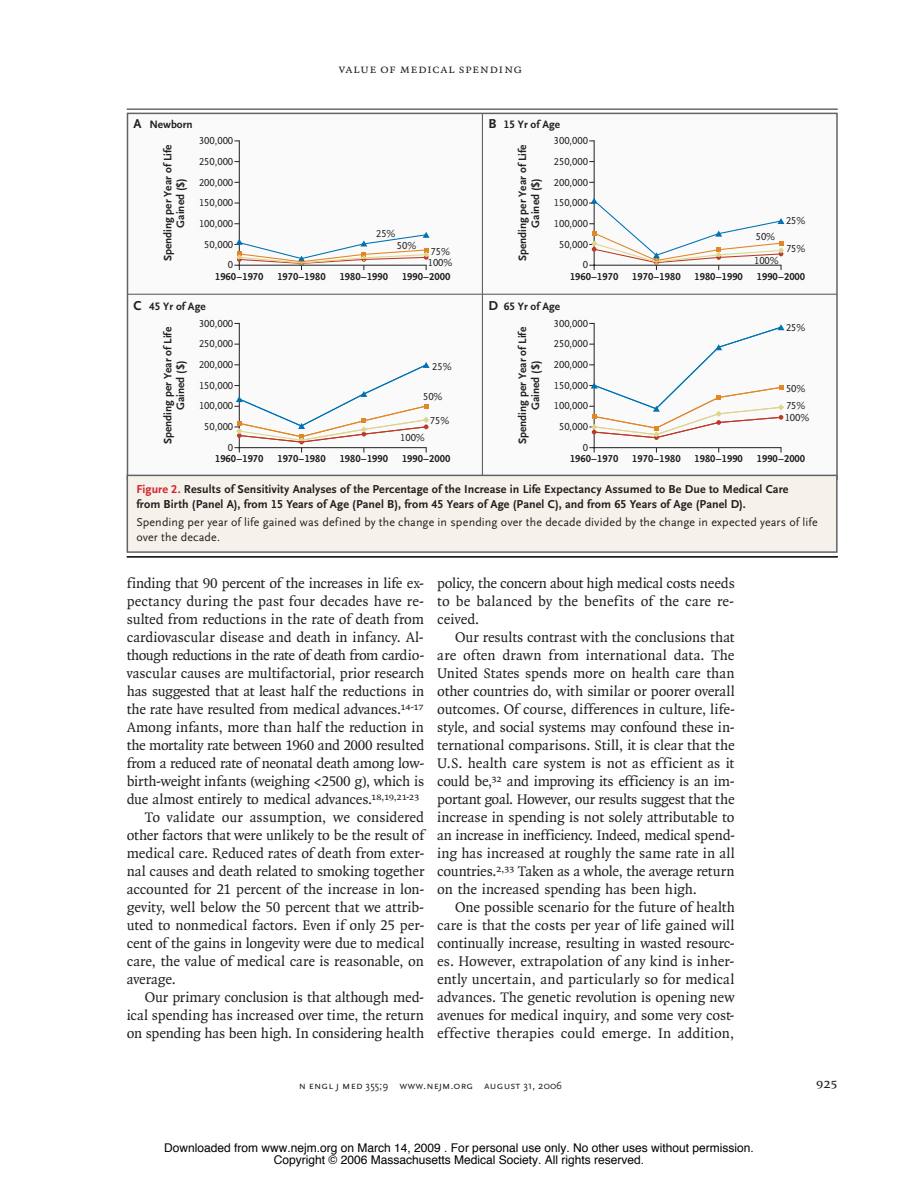
<style>
.page{position:relative;width:918px;height:1188px;background:#fff}
.page>*{position:absolute;margin:0;border:0;box-sizing:border-box;transform-origin:0 0}
.t1{font:15px/18px "OTNEJM Quadraat";letter-spacing:-.005em;color:#231f20;text-align:justify}
.t2{font:15px "OTNEJM Quadraat";letter-spacing:-.03em;color:#231f20}
.t3{font:15px "OTNEJM Quadraat";letter-spacing:-.025em;color:#231f20}
.t4{font:14.25px "OTNEJM Quadraat Cap";color:#231f20}
.t5{font:12.75px "OTNEJM Quadraat Cap";letter-spacing:.04em;color:#231f20}
.t6{font:700 12px/15px "OTNEJM Scala Sans LF";letter-spacing:.005em;color:#231f20}
.t7{font:12px "Helvetica";color:#000}
.t8{font:12px/15px "OTNEJM Scala Sans LF";letter-spacing:.01em;color:#231f20}
.t9{font:700 11.25px/12.8px "OTNEJM Scala Sans LF";color:#231f20;text-align:center}
.t10{font:10.8px "OTNEJM Scala Sans LF Cap";letter-spacing:.01em;color:#231f20}
.t11{font:10.5px/20.7px "OTNEJM Scala Sans LF";color:#231f20}
.t12{font:700 10.5px "OTNEJM Scala Sans LF";color:#231f20}
.s1{font-size:13.5px}
.s2{font-family:"NEJM Scala Sans LF";color:#d1232a}
.s3{font-family:"OTNEJM Scala Sans OSF"}
</style>
<div class="page">
<hr style="left:127px;top:109px;width:711px;height:1px;background:#231f20">
<div style="left:128px;top:113px;width:709px;height:363px;background:#fafafa"></div>
<hr style="left:239px;top:141px;width:1px;height:124px;background:#231f20">
<hr style="left:594px;top:141px;width:1px;height:124px;background:#231f20">
<hr style="left:239px;top:323px;width:1px;height:125px;background:#231f20">
<hr style="left:594px;top:323px;width:1px;height:125px;background:#231f20">
<hr style="left:594px;top:447px;width:187px;height:1px;background:#231f20">
<svg style="left:589px;top:447px;width:6px;height:6px"></svg>
<hr style="left:482px;top:113px;width:1px;height:363px;background:#636366">
<hr style="left:128px;top:294px;width:709px;height:1px;background:#636366">
<svg style="left:234px;top:232px;width:196px;height:38px"></svg>
<svg style="left:589px;top:198px;width:195px;height:72px"></svg>
<svg style="left:234px;top:362px;width:196px;height:91px"></svg>
<svg style="left:589px;top:323px;width:195px;height:117px"></svg>
<div style="left:127px;top:475px;width:710px;height:77px;background:#f5f1eb"></div>
<hr style="left:127px;top:551px;width:711px;height:2px;background:#636366">
<hr style="left:127px;top:475px;width:711px;height:1px;background:#636366">
<hr style="left:127px;top:476px;width:1px;height:75px;background:#636366">
<hr style="left:836px;top:476px;width:2px;height:75px;background:#636366">
<hr style="left:127px;top:556px;width:711px;height:1px;background:#231f20">
<p class="t5" style="left:339px;top:62px;width:185px">value of medical spending</p>
<p class="t9" style="left:134px;top:119px;width:61px"><span class="s1">A</span> Newborn</p>
<p class="t9" style="left:488px;top:119px;width:73px"><span class="s1">B</span> 15 Yr of Age</p>
<p class="t9" style="left:162px;top:261px;width:118px;rotate:-90deg">Spending per Year ofLife<br>Gained ($)</p>
<p class="t11" style="left:199px;top:131px;width:36px">300,000<br>250,000</p>
<p class="t9" style="left:517px;top:261px;width:118px;rotate:-90deg">Spending per Year ofLife<br>Gained ($)</p>
<p class="t11" style="left:199px;top:172px;width:36px;text-align:right">200,000<br>150,000<br>100,000<br>50,000<br>0</p>
<p class="t12" style="left:215px;top:271px;width:50px">1960–1970</p>
<p class="t12" style="left:277px;top:271px;width:50px">1970–1980</p>
<p class="t12" style="left:340px;top:271px;width:50px">1980–1990</p>
<p class="t12" style="left:402px;top:271px;width:50px">1990–2000</p>
<p class="t11" style="left:376px;top:224px;width:21px">25%</p>
<p class="t11" style="left:397px;top:236px;width:21px">50%</p>
<p class="t11" style="left:428px;top:246px;width:26px;line-height:10.8px">75%<br>100%</p>
<p class="t11" style="left:554px;top:131px;width:36px">300,000<br>250,000</p>
<p class="t11" style="left:554px;top:172px;width:36px;text-align:right">200,000<br>150,000<br>100,000<br>50,000<br>0</p>
<p class="t12" style="left:570px;top:271px;width:50px">1960–1970</p>
<p class="t12" style="left:632px;top:271px;width:50px">1970–1980</p>
<p class="t12" style="left:695px;top:271px;width:50px">1980–1990</p>
<p class="t12" style="left:757px;top:271px;width:50px">1990–2000</p>
<p class="t11" style="left:786px;top:211px;width:21px">25%</p>
<p class="t11" style="left:756px;top:227px;width:21px">50%</p>
<p class="t11" style="left:786px;top:239px;width:21px">75%</p>
<p class="t11" style="left:754px;top:251px;width:26px">100%</p>
<p class="t9" style="left:134px;top:301px;width:74px"><span class="s1">C</span> 45 Yr of Age</p>
<p class="t9" style="left:488px;top:301px;width:73px"><span class="s1">D</span> 65 Yr of Age</p>
<p class="t9" style="left:162px;top:444px;width:118px;rotate:-90deg">Spending per Year ofLife<br>Gained ($)</p>
<p class="t11" style="left:199px;top:313px;width:36px">300,000<br>250,000</p>
<p class="t9" style="left:517px;top:444px;width:118px;rotate:-90deg">Spending per Year ofLife<br>Gained ($)</p>
<p class="t11" style="left:199px;top:354px;width:36px;text-align:right">200,000<br>150,000<br>100,000<br>50,000<br>0</p>
<p class="t12" style="left:215px;top:453px;width:50px">1960–1970</p>
<p class="t12" style="left:277px;top:453px;width:50px">1970–1980</p>
<p class="t12" style="left:340px;top:453px;width:50px">1980–1990</p>
<p class="t12" style="left:402px;top:453px;width:50px">1990–2000</p>
<p class="t11" style="left:432px;top:356px;width:21px">25%</p>
<p class="t11" style="left:423px;top:387px;width:21px">50%</p>
<p class="t11" style="left:430px;top:410px;width:21px">75%</p>
<p class="t11" style="left:400px;top:427px;width:26px">100%</p>
<p class="t11" style="left:554px;top:313px;width:36px">300,000<br>250,000</p>
<p class="t11" style="left:786px;top:318px;width:21px">25%</p>
<p class="t11" style="left:554px;top:354px;width:36px;text-align:right">200,000<br>150,000<br>100,000<br>50,000<br>0</p>
<p class="t12" style="left:570px;top:453px;width:50px">1960–1970</p>
<p class="t12" style="left:632px;top:453px;width:50px">1970–1980</p>
<p class="t12" style="left:695px;top:453px;width:50px">1980–1990</p>
<p class="t12" style="left:757px;top:453px;width:50px">1990–2000</p>
<p class="t11" style="left:786px;top:380px;width:21px;line-height:17.2px">50%<br>75%</p>
<p class="t11" style="left:785px;top:407px;width:26px">100%</p>
<p class="t6" style="left:136px;top:482px;width:654px"><span class="s2">Figure 2.</span> Results of Sensitivity Analyses of the Percentage of the Increase in Life Expectancy Assumed to Be Due to Medical Care from Birth (Panel A), from 15 Years of Age (Panel B), from 45 Years of Age (Panel C), and from 65 Years of Age (Panel D).</p>
<p class="t8" style="left:136px;top:515px;width:683px">Spending per year of life gained was defined by the change in spending over the decade divided by the change in expected years of life over the decade.</p>
<p class="t1" style="left:127px;top:575px;width:299px">finding that 90 percent of the increases in life ex-</p>
<p class="t1" style="left:127px;top:593px;width:299px">pectancy during the past four decades have re-</p>
<p class="t1" style="left:127px;top:611px;width:299px">sulted from reductions in the rate of death from</p>
<p class="t1" style="left:127px;top:629px;width:299px">cardiovascular disease and death in infancy. Al-</p>
<p class="t2" style="left:127px;top:648px;width:299px">though reductions in the rate of death from cardio-</p>
<p class="t1" style="left:127px;top:665px;width:299px">vascular causes are multifactorial, prior research</p>
<p class="t1" style="left:127px;top:683px;width:299px">has suggested that at least half the reductions in</p>
<p class="t1" style="left:127px;top:701px;width:299px">the rate have resulted from medical advances.<sup>14-17</sup></p>
<p class="t1" style="left:127px;top:719px;width:299px">Among infants, more than half the reduction in</p>
<p class="t1" style="left:127px;top:737px;width:299px">the mortality rate between 1960 and 2000 resulted</p>
<p class="t3" style="left:127px;top:756px;width:299px">from a reduced rate of neonatal death among low-</p>
<p class="t1" style="left:127px;top:773px;width:299px">birth-weight infants (weighing &lt;2500 g), which is</p>
<p class="t1" style="left:127px;top:791px;width:294px">due almost entirely to medical advances.<sup>18,19,21-23</sup></p>
<p class="t1" style="left:145px;top:809px;width:281px">To validate our assumption, we considered</p>
<p class="t1" style="left:127px;top:827px;width:299px">other factors that were unlikely to be the result of</p>
<p class="t1" style="left:127px;top:845px;width:299px">medical care. Reduced rates of death from exter-</p>
<p class="t1" style="left:127px;top:863px;width:299px">nal causes and death related to smoking together</p>
<p class="t1" style="left:127px;top:881px;width:299px">accounted for 21 percent of the increase in lon-</p>
<p class="t1" style="left:127px;top:899px;width:299px">gevity, well below the 50 percent that we attrib-</p>
<p class="t1" style="left:127px;top:917px;width:299px">uted to nonmedical factors. Even if only 25 per-</p>
<p class="t1" style="left:127px;top:935px;width:299px">cent of the gains in longevity were due to medical</p>
<p class="t1" style="left:127px;top:953px;width:299px">care, the value of medical care is reasonable, on</p>
<p class="t1" style="left:127px;top:971px;width:51px">average.</p>
<p class="t1" style="left:145px;top:989px;width:281px">Our primary conclusion is that although med-</p>
<p class="t1" style="left:127px;top:1007px;width:299px">ical spending has increased over time, the return</p>
<p class="t1" style="left:127px;top:1025px;width:299px">on spending has been high. In considering health</p>
<p class="t1" style="left:437px;top:575px;width:299px">policy, the concern about high medical costs needs to be balanced by the benefits of the care re&shy;ceived.</p>
<p class="t1" style="left:437px;top:629px;width:299px;text-indent:18px">Our results contrast with the conclusions that are often drawn from international data. The United States spends more on health care than other countries do, with similar or poorer overall outcomes. Of course, differences in culture, life&shy;style, and social systems may confound these in&shy;ternational comparisons. Still, it is clear that the U.S. health care system is not as efficient as it could be,<sup>32</sup> and improving its efficiency is an im&shy;portant goal. However, our results suggest that the increase in spending is not solely attributable to an increase in inefficiency. Indeed, medical spend&shy;ing has increased at roughly the same rate in all countries.<sup>2,33</sup> Taken as a whole, the average return on the increased spending has been high.</p>
<p class="t1" style="left:437px;top:899px;width:299px;text-indent:18px">One possible scenario for the future of health care is that the costs per year of life gained will continually increase, resulting in wasted resourc&shy;es. However, extrapolation of any kind is inher&shy;ently uncertain, and particularly so for medical advances. The genetic revolution is opening new avenues for medical inquiry, and some very cost&shy;effective therapies could emerge. In addition,</p>
<p class="t10" style="left:299px;top:1080px;width:265px">n engl j med <span class="s3">355;9</span> www.nejm.org august <span class="s3">31, 2006</span></p>
<p class="t4" style="left:816px;top:1075px;width:23px">925</p>
<p class="t7" style="left:164px;top:1143px;width:591px">Downloaded from www.nejm.org on March 14, 2009 . For personal use only. No other uses without permission.</p>
<p class="t7" style="left:274px;top:1155px;width:372px">Copyright © 2006 Massachusetts Medical Society. All rights reserved.</p>
</div>
